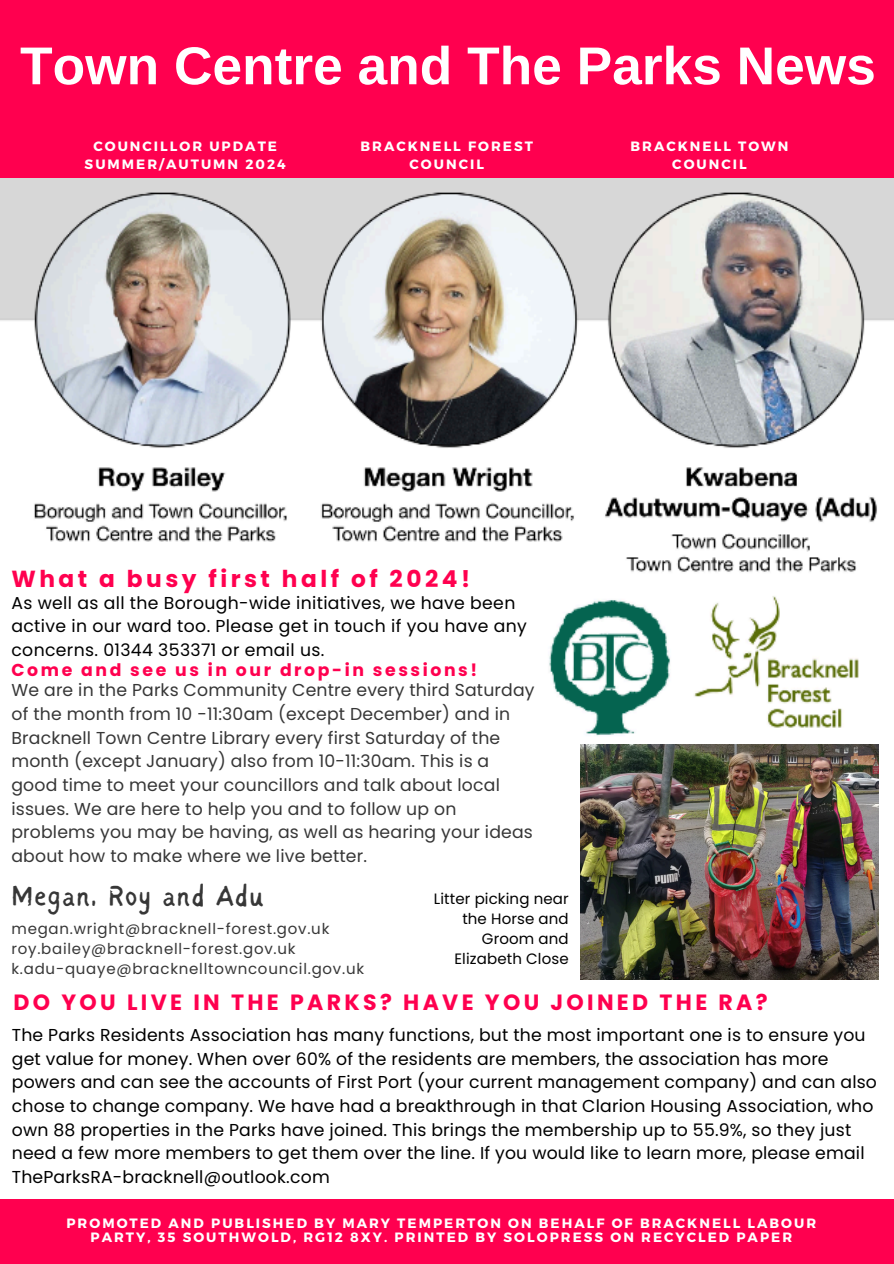
<style>
.page{position:relative;width:894px;height:1264px;background:#fff}
.page>*{position:absolute;margin:0;border:0;box-sizing:border-box;transform-origin:0 0}
.t1{font:700 53.25px "Arimo";color:#fff}
.t2{font:28.95px "Sigher";letter-spacing:.05em;color:#373737}
.t3{font:700 23.25px "Poppins";letter-spacing:.15em;color:#ff004f}
.t4{font:700 22.05px "Poppins";letter-spacing:.15em;color:#ff004f}
.t5{font:17.25px/23.7px "Poppins";letter-spacing:.01em;color:#000}
.t6{font:17.25px/23.7px "Poppins";letter-spacing:.01em;color:#373737}
.t7{font:700 17.25px "Poppins";letter-spacing:.15em;color:#ff004f}
.t8{font:15px/20.2px "Poppins";letter-spacing:.05em;color:#373737}
.t9{font:15px/20.2px "Poppins";letter-spacing:.01em;color:#000;text-align:right}
.t10{font:700 13.5px/18px "Montserrat";letter-spacing:.15em;color:#fff;text-align:center}
</style>
<div class="page">
<img style="left:0;top:178px;width:893px;height:558px">
<div style="left:0;top:0;width:893px;height:178px;background:#ff004f"></div>
<div style="left:0;top:1199px;width:893px;height:64px;background:#ff004f"></div>
<img style="left:580px;top:744px;width:297px;height:235px">
<p class="t1" style="left:20px;top:36px;width:857px">Town Centre and The Parks News</p>
<p class="t10" style="left:85px;top:136px;width:202px">COUNCILLOR UPDATE<br>SUMMER/AUTUMN 2024</p>
<p class="t10" style="left:360px;top:136px;width:174px">BRACKNELL FOREST<br>COUNCIL</p>
<h3 class="t10" style="left:630px;top:136px;width:159px">BRACKNELL TOWN<br>COUNCIL</h3>
<h5 class="t3" style="left:11px;top:562px;width:460px">What a busy first half of 2024!</h5>
<h5 class="t5" style="left:11px;top:591px;width:517px">As well as all the Borough-wide initiatives, we have been active in our ward too. Please get in touch if you have any concerns. 01344 353371 or email us.</h5>
<h5 class="t7" style="left:11px;top:657px;width:467px">Come and see us in our drop-in sessions!</h5>
<h6 class="t6" style="left:11px;top:678px;width:524px">We are in the Parks Community Centre every third Saturday of the month from 10 -11:30am (except December) and in Bracknell Town Centre Library every first Saturday of the month (except January) also from 10-11:30am. This is a good time to meet your councillors and talk about local issues. We are here to help you and to follow up on problems you may be having, as well as hearing your ideas about how to make where we live better.</h6>
<p class="t2" style="left:11px;top:883px;width:253px">Megan, Roy and Adu</p>
<p class="t8" style="left:11px;top:918px;width:354px">megan.wright@bracknell-forest.gov.uk roy.bailey@bracknell-forest.gov.uk k.adu-quaye@bracknelltowncouncil.gov.uk</p>
<p class="t9" style="left:433px;top:888px;width:136px">Litter picking near the Horse and<br>Groom and<br>Elizabeth Close</p>
<h6 class="t4" style="left:14px;top:986px;width:755px">DO YOU LIVE IN THE PARKS? HAVE YOU JOINED THE RA?</h6>
<h2 class="t5" style="left:12px;top:1023px;width:866px">The Parks Residents Association has many functions, but the most important one is to ensure you get value for money. When over 60% of the residents are members, the association has more powers and can see the accounts of First Port (your current management company) and can also chose to change company. We have had a breakthrough in that Clarion Housing Association, who own 88 properties in the Parks have joined. This brings the membership up to 55.9%, so they just need a few more members to get them over the line. If you would like to learn more, please email TheParksRA-bracknell@outlook.com</h2>
<h4 class="t10" style="left:66px;top:1215px;width:751px;line-height:13.5px">PROMOTED AND PUBLISHED BY MARY TEMPERTON ON BEHALF OF BRACKNELL LABOUR<br>PARTY, 35 SOUTHWOLD, RG12 8XY. PRINTED BY SOLOPRESS ON RECYCLED PAPER</h4>
</div>
